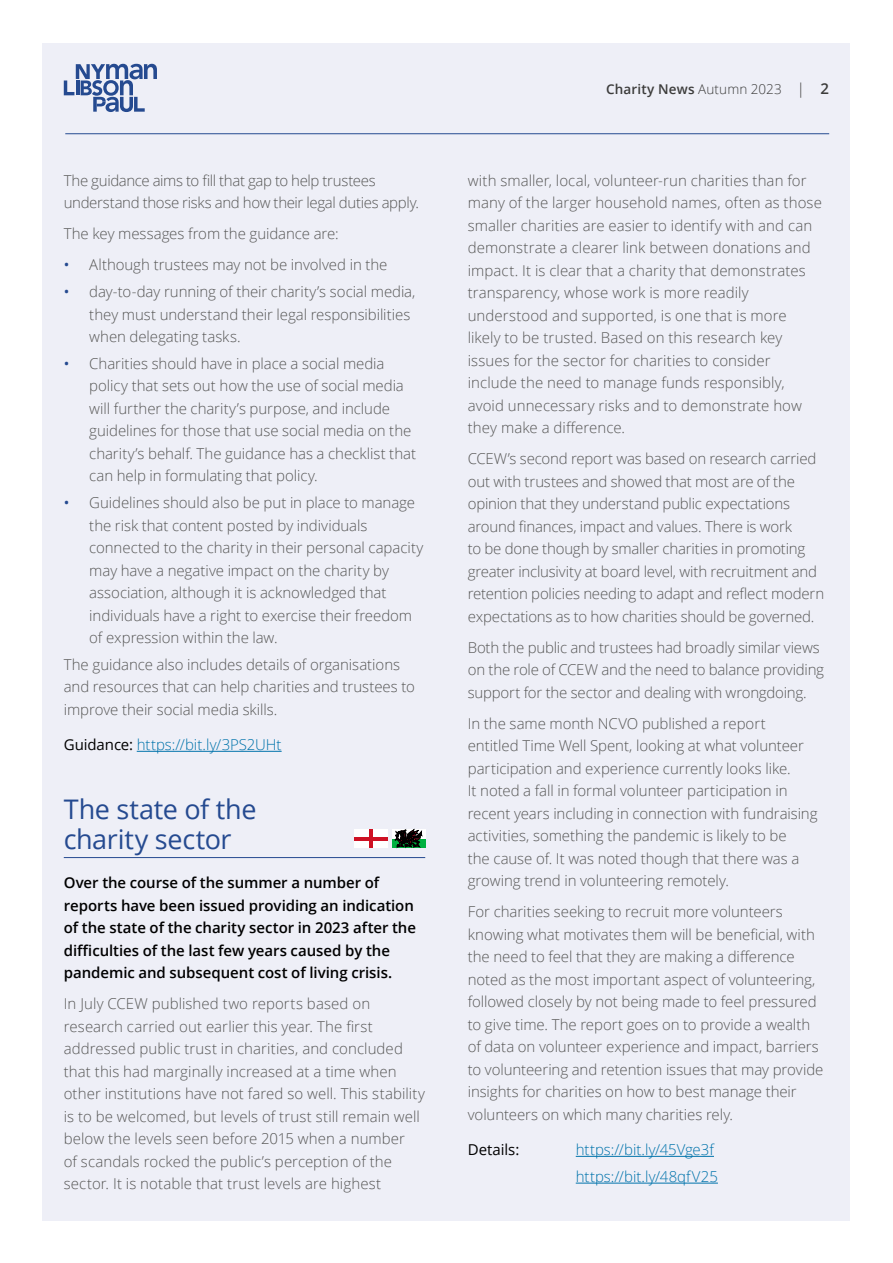
<style>
.page{position:relative;width:893px;height:1263px;background:#fff}
.page>*{position:absolute;margin:0;border:0;box-sizing:border-box;transform-origin:0 0}
.Head3_plus_rule{font:27px/30px "Open Sans";letter-spacing:-.01em;color:#254a90}
.Body{font:300 15px/22.5px "Open Sans";letter-spacing:-.005em;color:#575756}
.first_para{font:600 15px/22.5px "Open Sans";letter-spacing:-.005em;color:#000}
.Body-2{font:300 15px/22.5px "Open Sans";letter-spacing:-.025em;color:#575756}
.Head4{font:300 15px "Open Sans";color:#0073ab}
.Head4-2{font:15px "Open Sans";letter-spacing:-.005em;color:#000}
.t1{font:600 13.5px "Open Sans";letter-spacing:.015em;color:#3c3c3b}
.s1{font-weight:400;color:#254a90}
.s2{font-weight:400;color:#000}
.s3{font-weight:300}
.s4{font-weight:300;font-size:15px}
.s5{font-size:15px}
</style>
<div class="page">
<div style="left:43px;top:43px;width:807px;height:1177px;background:#eeeff7"></div>
<svg style="left:64px;top:64px;width:93px;height:48px"></svg>
<hr style="left:65px;top:133px;width:764px;height:1px;background:#254a90">
<hr style="left:137px;top:751px;width:145px;height:1px;background:#0073ab">
<hr style="left:64px;top:857px;width:361px;height:1px;background:#254a90">
<hr style="left:576px;top:1156px;width:138px;height:1px;background:#0073ab">
<hr style="left:576px;top:1183px;width:142px;height:1px;background:#0073ab">
<div style="left:354px;top:829px;width:33px;height:19px;background:#fff"></div>
<hr style="left:369px;top:829px;width:4px;height:19px;background:#ce1124">
<hr style="left:354px;top:837px;width:33px;height:4px;background:#ce1124">
<div style="left:392px;top:829px;width:33px;height:19px;background:#00b140"></div>
<div style="left:392px;top:829px;width:33px;height:10px;background:#fff"></div>
<svg style="left:395px;top:830px;width:27px;height:17px"></svg>
<p class="Body-2" style="left:64px;top:169px;width:357px">The guidance aims to fill that gap to help trustees understand those risks and how their legal duties apply.</p>
<p class="Body" style="left:64px;top:222px;width:276px">The key messages from the guidance are:</p>
<p class="Body" style="left:64px;top:253px;width:325px"><span class="s1">•</span> Although trustees may not be involved in the</p>
<p class="Body" style="left:89px;top:280px;width:328px;text-indent:-26px"><span class="s1">•</span> day-to-day running of their charity’s social media, they must understand their legal responsibilities when delegating tasks.</p>
<p class="Body" style="left:89px;top:352px;width:328px;text-indent:-26px"><span class="s1">•</span> Charities should have in place a social media policy that sets out how the use of social media will further the charity’s purpose, and include guidelines for those that use social media on the charity’s behalf. The guidance has a checklist that can help in formulating that policy.</p>
<p class="Body" style="left:89px;top:491px;width:336px;text-indent:-26px"><span class="s1">•</span> Guidelines should also be put in place to manage the risk that content posted by individuals connected to the charity in their personal capacity may have a negative impact on the charity by association, although it is acknowledged that individuals have a right to exercise their freedom of expression within the law.</p>
<p class="Body" style="left:64px;top:653px;width:353px">The guidance also includes details of organisations and resources that can help charities and trustees to improve their social media skills.</p>
<p class="Head4" style="left:64px;top:734px;width:219px"><span class="s2">Guidance:</span> https://bit.ly/3PS2UHt</p>
<p class="Head3_plus_rule" style="left:64px;top:793px;width:194px">The state of the charity sector</p>
<p class="first_para" style="left:64px;top:871px;width:354px">Over the course of the summer a number of reports have been issued providing an indication of the state of the charity sector in 2023 after the difficulties of the last few years caused by the pandemic and subsequent cost of living crisis.</p>
<p class="Body" style="left:64px;top:992px;width:363px">In July CCEW published two reports based on research carried out earlier this year. The first addressed public trust in charities, and concluded that this had marginally increased at a time when other institutions have not fared so well. This stability is to be welcomed, but levels of trust still remain well below the levels seen before 2015 when a number<br>of scandals rocked the public’s perception of the sector. It is notable that trust levels are highest</p>
<p class="t1" style="left:606px;top:79px;width:225px">Charity News <span class="s3">Autumn 2023</span> <span class="s4">|</span> <span class="s5">2</span></p>
<p class="Body" style="left:468px;top:169px;width:356px">with smaller, local, volunteer-run charities than for many of the larger household names, often as those smaller charities are easier to identify with and can demonstrate a clearer link between donations and impact. It is clear that a charity that demonstrates transparency, whose work is more readily understood and supported, is one that is more likely to be trusted. Based on this research key issues for the sector for charities to consider include the need to manage funds responsibly, avoid unnecessary risks and to demonstrate how they make a difference.</p>
<p class="Body" style="left:468px;top:447px;width:358px">CCEW’s second report was based on research carried out with trustees and showed that most are of the opinion that they understand public expectations around finances, impact and values. There is work<br>to be done though by smaller charities in promoting greater inclusivity at board level, with recruitment and retention policies needing to adapt and reflect modern expectations as to how charities should be governed.</p>
<p class="Body" style="left:468px;top:636px;width:358px">Both the public and trustees had broadly similar views on the role of CCEW and the need to balance providing support for the sector and dealing with wrongdoing.</p>
<p class="Body" style="left:468px;top:712px;width:351px">In the same month NCVO published a report entitled Time Well Spent, looking at what volunteer participation and experience currently looks like.<br>It noted a fall in formal volunteer participation in recent years including in connection with fundraising activities, something the pandemic is likely to be<br>the cause of. It was noted though that there was a growing trend in volunteering remotely.</p>
<p class="Body" style="left:468px;top:900px;width:357px">For charities seeking to recruit more volunteers knowing what motivates them will be beneficial, with the need to feel that they are making a difference noted as the most important aspect of volunteering, followed closely by not being made to feel pressured to give time. The report goes on to provide a wealth of data on volunteer experience and impact, barriers to volunteering and retention issues that may provide insights for charities on how to best manage their volunteers on which many charities rely.</p>
<p class="Head4-2" style="left:468px;top:1139px;width:53px">Details:</p>
<p class="Head4" style="left:576px;top:1139px;width:140px">https://bit.ly/45Vge3f</p>
<p class="Head4" style="left:576px;top:1166px;width:144px">https://bit.ly/48qfV25</p>
</div>
